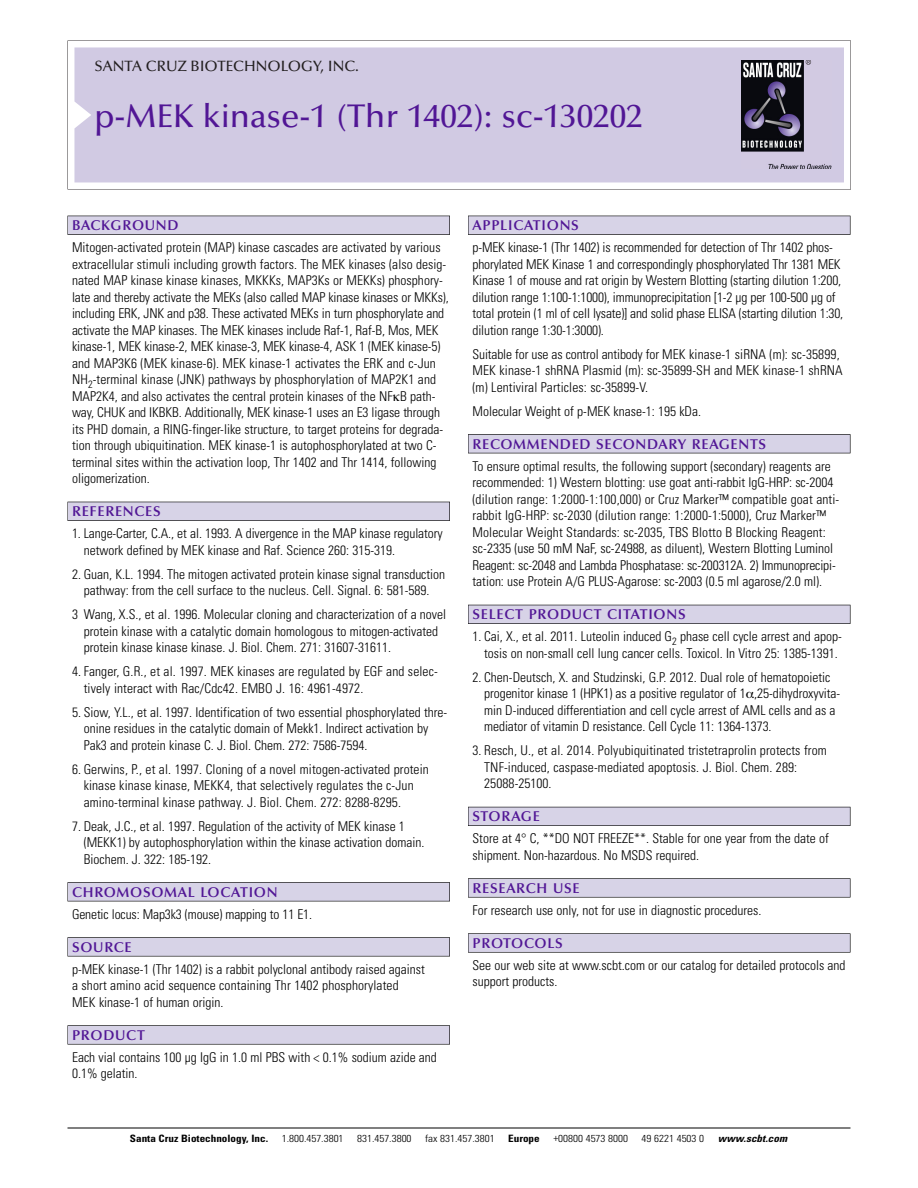
<style>
.page{position:relative;width:918px;height:1188px;background:#fff}
.page>*{position:absolute;margin:0;border:0;box-sizing:border-box;transform-origin:0 0}
.t1{font:500 33px "Optima";color:#511695}
.t2{font:500 15px "Optima";color:#231f20}
.t3{font:600 14.25px "Optima";letter-spacing:.05em;color:#511695}
.t4{font:300 condensed 13.5px/16.5px "Univers";color:#000}
.t5{font:300 condensed 10.2px "Univers";color:#000;scale:1.1 1}
.t6{font:700 condensed 10.2px "Univers";color:#000;scale:1.1 1}
.t7{font:italic 700 condensed 10.2px "Univers";letter-spacing:.005em;color:#000;scale:1.1 1}
</style>
<div class="page">
<svg style="left:68px;top:40px;width:783px;height:149px"></svg>
<div style="left:74px;top:47px;width:770px;height:135px;background:#d1cae3"></div>
<img style="left:741px;top:60px;width:90px;height:108px">
<div style="left:68px;top:216px;width:382px;height:19px;background:#525155"></div>
<div style="left:68px;top:216px;width:381px;height:18px;background:#d7d3e7"></div>
<div style="left:68px;top:502px;width:382px;height:19px;background:#515055"></div>
<div style="left:68px;top:502px;width:381px;height:18px;background:#d7d3e7"></div>
<div style="left:68px;top:882px;width:382px;height:19px;background:#545357"></div>
<div style="left:68px;top:883px;width:381px;height:18px;background:#d7d3e7"></div>
<div style="left:68px;top:937px;width:382px;height:19px;background:#575759"></div>
<div style="left:68px;top:938px;width:381px;height:18px;background:#d7d3e7"></div>
<svg style="left:68px;top:1025px;width:382px;height:20px"></svg>
<div style="left:68px;top:1026px;width:381px;height:18px;background:#d7d3e7"></div>
<div style="left:468px;top:216px;width:382px;height:19px;background:#525155"></div>
<div style="left:468px;top:216px;width:382px;height:18px;background:#d7d3e7"></div>
<div style="left:468px;top:434px;width:382px;height:19px;background:#525155"></div>
<div style="left:468px;top:435px;width:382px;height:18px;background:#d7d3e7"></div>
<div style="left:468px;top:605px;width:382px;height:19px;background:#525158"></div>
<div style="left:468px;top:605px;width:382px;height:18px;background:#d7d3e7"></div>
<div style="left:468px;top:807px;width:382px;height:19px;background:#54535a"></div>
<div style="left:468px;top:807px;width:382px;height:18px;background:#d7d3e7"></div>
<svg style="left:468px;top:878px;width:382px;height:20px"></svg>
<div style="left:468px;top:879px;width:382px;height:18px;background:#d7d3e7"></div>
<div style="left:468px;top:933px;width:382px;height:20px;background:#666667"></div>
<div style="left:468px;top:934px;width:382px;height:18px;background:#d7d3e7"></div>
<hr style="left:68px;top:1128px;width:782px;height:1px;background:#000">
<p class="t2" style="left:94px;top:61px;width:266px">SANTA CRUZ BIOTECHNOLOGY, INC.</p>
<h1 class="t1" style="left:94px;top:103px;width:550px">p-MEK kinase-1 (Thr 1402): sc-130202</h1>
<p class="t3" style="left:72px;top:219px;width:108px">BACKGROUND</p>
<p class="t4" style="left:72px;top:240px;width:378px">Mitogen-activated protein (MAP) kinase cascades are activated by various extracellular stimuli including growth factors. The MEK kinases (also desig&shy;nated MAP kinase kinase kinases, MKKKs, MAP3Ks or MEKKs) phosphory&shy;late and thereby activate the MEKs (also called MAP kinase kinases or MKKs), including ERK, JNK and p38. These activated MEKs in turn phosphorylate and activate the MAP kinases. The MEK kinases include Raf-1, Raf-B, Mos, MEK kinase-1, MEK kinase-2, MEK kinase-3, MEK kinase-4, ASK 1 (MEK kinase-5) and MAP3K6 (MEK kinase-6). MEK kinase-1 activates the ERK and c-Jun NH<sub>2</sub>-terminal kinase (JNK) pathways by phosphorylation of MAP2K1 and MAP2K4, and also activates the central protein kinases of the NF B path&shy;way, CHUK and IKBKB. Additionally, MEK kinase-1 uses an E3 ligase through its PHD domain, a RING-finger-like structure, to target proteins for degrada&shy;tion through ubiquitination. MEK kinase-1 is autophosphorylated at two C&shy;terminal sites within the activation loop, Thr 1402 and Thr 1414, following oligomerization.</p>
<p class="t3" style="left:72px;top:506px;width:90px">REFERENCES</p>
<p class="t4" style="left:84px;top:526px;width:361px;text-indent:-12px">1. Lange-Carter, C.A., et al. 1993. A divergence in the MAP kinase regulatory network defined by MEK kinase and Raf. Science 260: 315-319.</p>
<p class="t4" style="left:72px;top:567px;width:375px;text-align:center">2. Guan, K.L. 1994. The mitogen activated protein kinase signal transduction pathway: from the cell surface to the nucleus. Cell. Signal. 6: 581-589.</p>
<p class="t4" style="left:84px;top:607px;width:364px;text-indent:-12px">3 Wang, X.S., et al. 1996. Molecular cloning and characterization of a novel protein kinase with a catalytic domain homologous to mitogen-activated protein kinase kinase kinase. J. Biol. Chem. 271: 31607-31611.</p>
<p class="t4" style="left:84px;top:664px;width:356px;text-indent:-12px">4. Fanger, G.R., et al. 1997. MEK kinases are regulated by EGF and selec&shy;tively interact with Rac/Cdc42. EMBO J. 16: 4961-4972.</p>
<p class="t4" style="left:84px;top:705px;width:365px;text-indent:-12px">5. Siow, Y.L., et al. 1997. Identification of two essential phosphorylated thre&shy;onine residues in the catalytic domain of Mekk1. Indirect activation by<br>Pak3 and protein kinase C. J. Biol. Chem. 272: 7586-7594.</p>
<p class="t4" style="left:84px;top:762px;width:347px;text-indent:-12px">6. Gerwins, P., et al. 1997. Cloning of a novel mitogen-activated protein kinase kinase kinase, MEKK4, that selectively regulates the c-Jun amino-terminal kinase pathway. J. Biol. Chem. 272: 8288-8295.</p>
<p class="t4" style="left:84px;top:819px;width:342px;text-indent:-12px">7. Deak, J.C., et al. 1997. Regulation of the activity of MEK kinase 1 (MEKK1) by autophosphorylation within the kinase activation domain.<br>Biochem. J. 322: 185-192.</p>
<p class="t3" style="left:72px;top:886px;width:207px">CHROMOSOMAL LOCATION</p>
<p class="t4" style="left:72px;top:907px;width:242px">Genetic locus: Map3k3 (mouse) mapping to 11 E1.</p>
<p class="t3" style="left:72px;top:941px;width:61px">SOURCE</p>
<p class="t4" style="left:72px;top:962px;width:354px">p-MEK kinase-1 (Thr 1402) is a rabbit polyclonal antibody raised against a short amino acid sequence containing Thr 1402 phosphorylated<br>MEK kinase-1 of human origin.</p>
<p class="t3" style="left:72px;top:1029px;width:74px">PRODUCT</p>
<p class="t4" style="left:72px;top:1050px;width:366px">Each vial contains 100 µg IgG in 1.0 ml PBS with &lt; 0.1% sodium azide and<br>0.1% gelatin.</p>
<p class="t3" style="left:473px;top:219px;width:108px">APPLICATIONS</p>
<p class="t4" style="left:473px;top:240px;width:372px">p-MEK kinase-1 (Thr 1402) is recommended for detection of Thr 1402 phos&shy;phorylated MEK Kinase 1 and correspondingly phosphorylated Thr 1381 MEK Kinase 1 of mouse and rat origin by Western Blotting (starting dilution 1:200, dilution range 1:100-1:1000), immunoprecipitation [1-2 µg per 100-500 µg of total protein (1 ml of cell lysate)] and solid phase ELISA (starting dilution 1:30, dilution range 1:30-1:3000).</p>
<p class="t4" style="left:473px;top:347px;width:372px">Suitable for use as control antibody for MEK kinase-1 siRNA (m): sc-35899,<br>MEK kinase-1 shRNA Plasmid (m): sc-35899-SH and MEK kinase-1 shRNA (m) Lentiviral Particles: sc-35899-V.</p>
<p class="t4" style="left:473px;top:404px;width:230px">Molecular Weight of p-MEK knase-1: 195 kDa.</p>
<p class="t3" style="left:473px;top:438px;width:295px">RECOMMENDED SECONDARY REAGENTS</p>
<p class="t4" style="left:473px;top:459px;width:368px">To ensure optimal results, the following support (secondary) reagents are recommended: 1) Western blotting: use goat anti-rabbit IgG-HRP: sc-2004 (dilution range: 1:2000-1:100,000) or Cruz Marker™ compatible goat anti&shy;rabbit IgG-HRP: sc-2030 (dilution range: 1:2000-1:5000), Cruz Marker™ Molecular Weight Standards: sc-2035, TBS Blotto B Blocking Reagent: sc-2335 (use 50 mM NaF, sc-24988, as diluent), Western Blotting Luminol Reagent: sc-2048 and Lambda Phosphatase: sc-200312A. 2) Immunoprecipi&shy;tation: use Protein A/G PLUS-Agarose: sc-2003 (0.5 ml agarose/2.0 ml).</p>
<p class="t3" style="left:473px;top:609px;width:215px">SELECT PRODUCT CITATIONS</p>
<p class="t4" style="left:473px;top:629px;width:371px;text-align:center">1. Cai, X., et al. 2011. Luteolin induced G<sub>2</sub> phase cell cycle arrest and apop&shy;tosis on non-small cell lung cancer cells. Toxicol. In Vitro 25: 1385-1391.</p>
<p class="t4" style="left:484px;top:670px;width:357px;text-indent:-12px">2. Chen-Deutsch, X. and Studzinski, G.P. 2012. Dual role of hematopoietic progenitor kinase 1 (HPK1) as a positive regulator of 1 ,25-dihydroxyvita&shy;min D-induced differentiation and cell cycle arrest of AML cells and as a mediator of vitamin D resistance. Cell Cycle 11: 1364-1373.</p>
<p class="t4" style="left:484px;top:743px;width:344px;text-indent:-12px">3. Resch, U., et al. 2014. Polyubiquitinated tristetraprolin protects from<br>TNF-induced, caspase-mediated apoptosis. J. Biol. Chem. 289:<br>25088-25100.</p>
<p class="t3" style="left:473px;top:811px;width:69px">STORAGE</p>
<p class="t4" style="left:473px;top:831px;width:358px">Store at 4° C, **DO NOT FREEZE**. Stable for one year from the date of shipment. Non-hazardous. No MSDS required.</p>
<p class="t3" style="left:473px;top:882px;width:109px">RESEARCH USE</p>
<p class="t4" style="left:473px;top:903px;width:290px">For research use only, not for use in diagnostic procedures.</p>
<p class="t3" style="left:473px;top:937px;width:92px">PROTOCOLS</p>
<p class="t4" style="left:473px;top:958px;width:375px">See our web site at www.scbt.com or our catalog for detailed protocols and support products.</p>
<p class="t6" style="left:130px;top:1135px;width:127px">Santa Cruz Biotechnology, Inc.</p>
<p class="t5" style="left:282px;top:1135px;width:58px">1.800.457.3801</p>
<p class="t5" style="left:357px;top:1135px;width:51px">831.457.3800</p>
<p class="t5" style="left:425px;top:1135px;width:65px">fax 831.457.3801</p>
<p class="t6" style="left:508px;top:1135px;width:30px">Europe</p>
<p class="t5" style="left:553px;top:1135px;width:69px">+00800 4573 8000</p>
<p class="t5" style="left:642px;top:1135px;width:58px">49 6221 4503 0</p>
<p class="t7" style="left:718px;top:1135px;width:64px">www.scbt.com</p>
</div>
